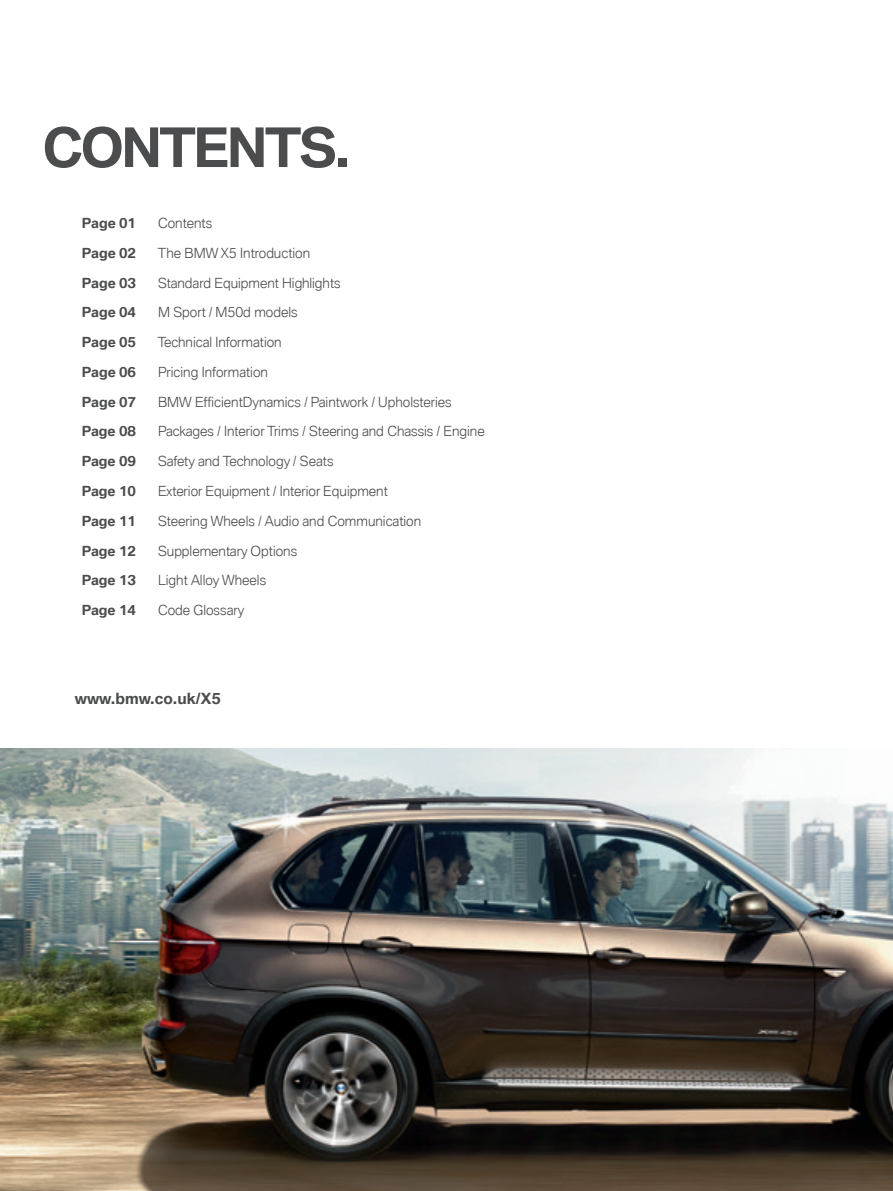
<style>
.page{position:relative;width:893px;height:1191px;background:#fff}
.page>*{position:absolute;margin:0;border:0;box-sizing:border-box;transform-origin:0 0}
.t1{font:700 52.5px "BMW Type Global Pro";color:#4b4c4d}
.t2{font:700 15px "BMW Type Global Pro";color:#4b4c4d}
.t3{font:300 13.5px "BMW Type Global Pro";color:#4b4c4d}
.t4{font:700 13.5px "BMW Type Global Pro";color:#4b4c4d}
</style>
<div class="page">
<img style="left:0;top:749px;width:893px;height:442px">
<h1 class="t1" style="left:43px;top:118px;width:39px">CON</h1>
<h1 class="t1" style="left:159px;top:118px;width:193px">TENTS.</h1>
<p class="t4" style="left:82px;top:215px;width:56px">Page 01</p>
<p class="t3" style="left:158px;top:213px;width:56px">Contents</p>
<p class="t4" style="left:82px;top:245px;width:56px">Page 02</p>
<p class="t3" style="left:157px;top:243px;width:154px">The BMW X5 Introduction</p>
<p class="t4" style="left:82px;top:275px;width:56px">Page 03</p>
<p class="t3" style="left:158px;top:273px;width:184px">Standard Equipment Highlights</p>
<p class="t4" style="left:82px;top:305px;width:56px">Page 04</p>
<p class="t3" style="left:158px;top:303px;width:141px">M Sport / M50d models</p>
<p class="t4" style="left:82px;top:334px;width:56px">Page 05</p>
<p class="t3" style="left:157px;top:332px;width:126px">Technical Information</p>
<p class="t4" style="left:82px;top:364px;width:56px">Page 06</p>
<p class="t3" style="left:158px;top:362px;width:111px">Pricing Information</p>
<p class="t4" style="left:82px;top:394px;width:56px">Page 07</p>
<p class="t3" style="left:158px;top:392px;width:295px">BMW EfficientDynamics / Paintwork / Upholsteries</p>
<p class="t4" style="left:82px;top:424px;width:56px">Page 08</p>
<p class="t3" style="left:158px;top:422px;width:328px">Packages / Interior Trims / Steering and Chassis / Engine</p>
<p class="t4" style="left:82px;top:454px;width:56px">Page 09</p>
<p class="t3" style="left:158px;top:452px;width:177px">Safety and Technology / Seats</p>
<p class="t4" style="left:82px;top:483px;width:56px">Page 10</p>
<p class="t3" style="left:158px;top:481px;width:231px">Exterior Equipment / Interior Equipment</p>
<p class="t4" style="left:82px;top:513px;width:56px">Page 11</p>
<p class="t3" style="left:158px;top:511px;width:265px">Steering Wheels / Audio and Communication</p>
<p class="t4" style="left:82px;top:543px;width:56px">Page 12</p>
<p class="t3" style="left:158px;top:541px;width:141px">Supplementary Options</p>
<p class="t4" style="left:82px;top:573px;width:56px">Page 13</p>
<p class="t3" style="left:158px;top:571px;width:110px">Light Alloy Wheels</p>
<p class="t4" style="left:82px;top:602px;width:56px">Page 14</p>
<p class="t3" style="left:158px;top:600px;width:88px">Code Glossary</p>
<p class="t2" style="left:75px;top:690px;width:148px">www.bmw.co.uk/X5</p>
</div>
